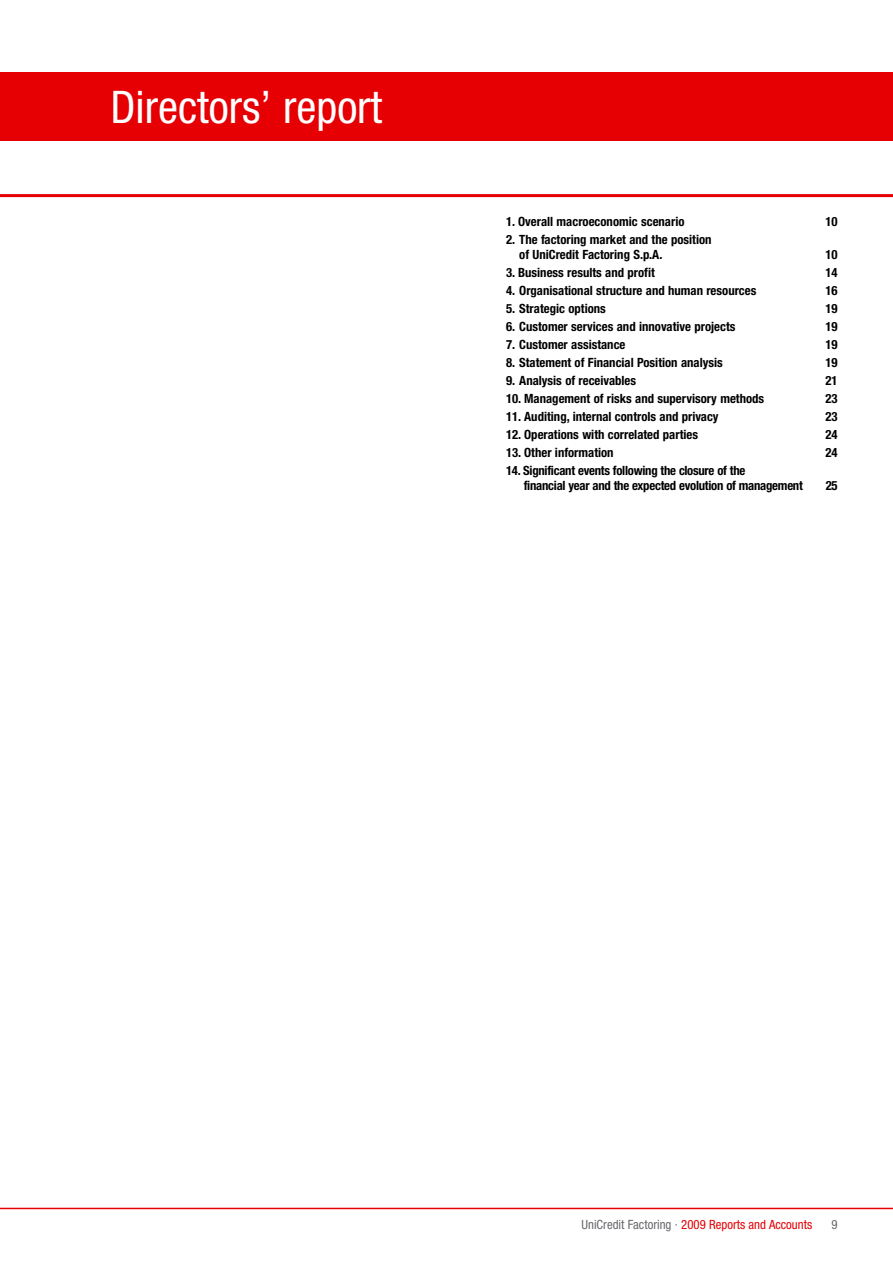
<style>
.page{position:relative;width:893px;height:1263px;background:#fff}
.page>*{position:absolute;margin:0;border:0;box-sizing:border-box;transform-origin:0 0}
.t1{font:condensed 45px "Helvetica Neue";color:#fff}
.t2{font:700 condensed 12.75px/15px "Helvetica Neue";color:#000}
.t3{font:700 condensed 12.75px/15px "Helvetica Neue";letter-spacing:-.02em;color:#000}
.t4{font:condensed 12.75px "Helvetica Neue";color:#e60004}
.t5{font:condensed 12.75px "Helvetica Neue";color:#68676c}
.s1{color:#68676c}
</style>
<div class="page">
<div style="left:0;top:72px;width:893px;height:68px;background:#e60004"></div>
<hr style="left:0;top:194px;width:893px;height:3px;background:#e60004">
<hr style="left:0;top:1208px;width:893px;height:1px;background:#e60004">
<h1 class="t1" style="left:111px;top:90px;width:273px">Directors’ report</h1>
<p class="t2" style="left:506px;top:215px;width:180px">1. Overall macroeconomic scenario</p>
<p class="t2" style="left:825px;top:215px;width:14px">10</p>
<p class="t2" style="left:519px;top:233px;width:194px;text-indent:-13px">2. The factoring market and the position of UniCredit Factoring S.p.A.</p>
<p class="t2" style="left:825px;top:248px;width:14px">10</p>
<p class="t2" style="left:506px;top:266px;width:150px">3. Business results and profit</p>
<p class="t2" style="left:825px;top:266px;width:14px">14</p>
<p class="t2" style="left:506px;top:284px;width:252px">4. Organisational structure and human resources</p>
<p class="t2" style="left:825px;top:284px;width:14px">16</p>
<p class="t2" style="left:506px;top:302px;width:101px">5. Strategic options</p>
<p class="t2" style="left:825px;top:302px;width:14px">19</p>
<p class="t2" style="left:506px;top:320px;width:231px">6. Customer services and innovative projects</p>
<p class="t2" style="left:825px;top:320px;width:14px">19</p>
<p class="t2" style="left:506px;top:338px;width:121px">7. Customer assistance</p>
<p class="t2" style="left:825px;top:338px;width:14px">19</p>
<p class="t2" style="left:506px;top:356px;width:218px">8. Statement of Financial Position analysis</p>
<p class="t2" style="left:825px;top:356px;width:14px">19</p>
<p class="t2" style="left:506px;top:374px;width:132px">9. Analysis of receivables</p>
<p class="t2" style="left:825px;top:374px;width:14px">21</p>
<p class="t2" style="left:506px;top:392px;width:260px">10. Management of risks and supervisory methods</p>
<p class="t2" style="left:825px;top:392px;width:14px">23</p>
<p class="t2" style="left:506px;top:410px;width:214px">11. Auditing, internal controls and privacy</p>
<p class="t2" style="left:825px;top:410px;width:14px">23</p>
<p class="t2" style="left:506px;top:428px;width:194px">12. Operations with correlated parties</p>
<p class="t2" style="left:825px;top:428px;width:14px">24</p>
<p class="t2" style="left:506px;top:446px;width:109px">13. Other information</p>
<p class="t2" style="left:825px;top:446px;width:14px">24</p>
<p class="t3" style="left:524px;top:464px;width:281px;text-indent:-18px">14. Significant events following the closure of the<br>financial year and the expected evolution of management</p>
<p class="t2" style="left:826px;top:479px;width:13px">25</p>
<p class="t4" style="left:581px;top:1220px;width:232px"><span class="s1">UniCredit Factoring ·</span> 2009 Reports and Accounts</p>
<p class="t5" style="left:832px;top:1220px;width:8px">9</p>
</div>
